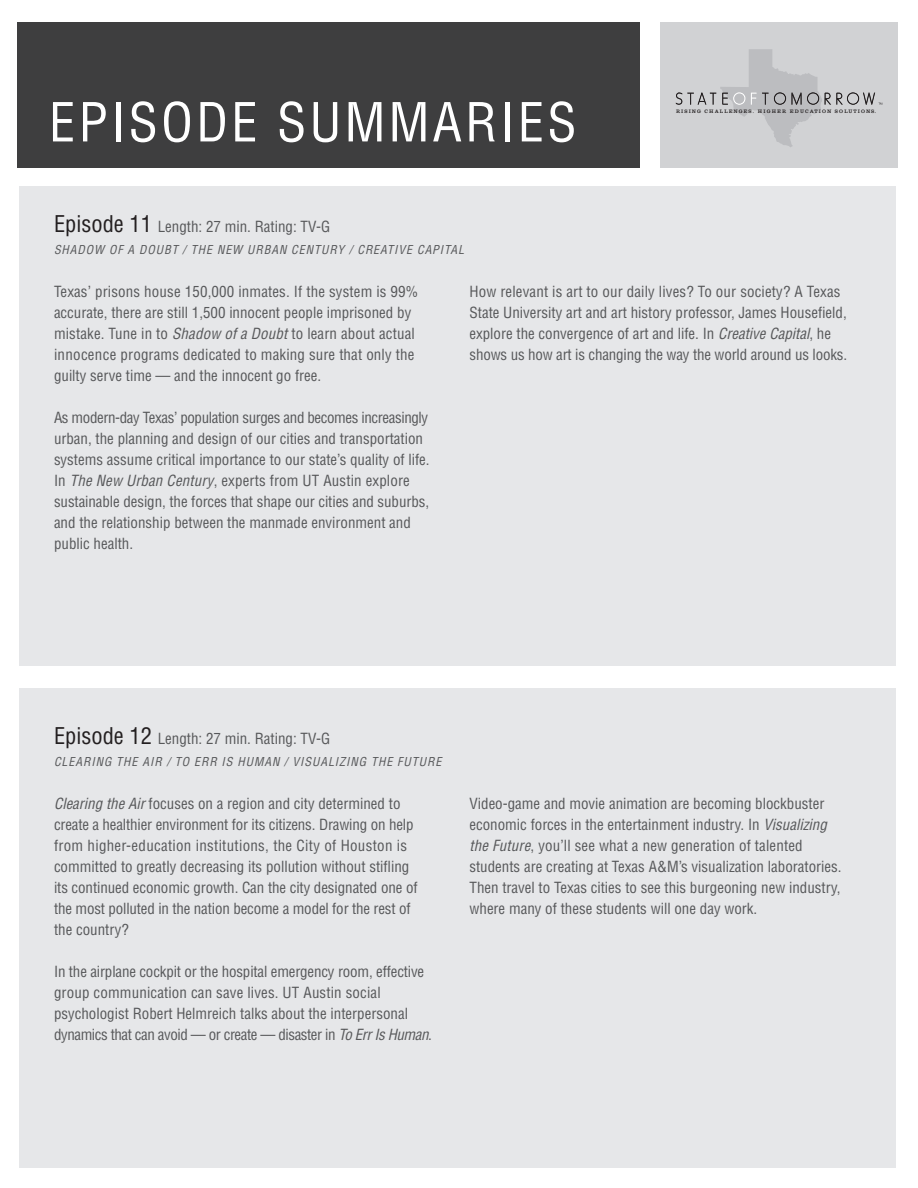
<style>
.page{position:relative;width:918px;height:1188px;background:#fff}
.page>*{position:absolute;margin:0;border:0;box-sizing:border-box;transform-origin:0 0}
.t1{font:condensed 52.5px "Helvetica";letter-spacing:.06em;color:#fff}
.t2{font:condensed 15px/21px "Helvetica";color:#57585a}
.t3{font:italic condensed 12px "Helvetica";letter-spacing:.08em;color:#57585a}
.t4{font:5.1px "Introit S Si";letter-spacing:.23em;color:#231f20}
.s1{font-size:22.5px;color:#231f20}
.s2{font-style:italic}
</style>
<div class="page">
<div style="left:18px;top:22px;width:622px;height:146px;background:#3e3e3f"></div>
<div style="left:660px;top:22px;width:238px;height:146px;background:#d1d2d4"></div>
<svg style="left:676px;top:49px;width:206px;height:98px"></svg>
<div style="left:19px;top:187px;width:877px;height:479px;background:#e6e7e9"></div>
<div style="left:19px;top:688px;width:877px;height:480px;background:#e6e7e9"></div>
<p class="t1" style="left:49px;top:89px;width:529px">EPISODE SUMMARIES</p>
<p class="t2" style="left:54px;top:216px;width:278px"><span class="s1">Episode 11</span> Length: 27 min. Rating: TV-G</p>
<p class="t3" style="left:54px;top:242px;width:202px">Shadow of a Doubt / The New Urb</p>
<p class="t3" style="left:271px;top:242px;width:194px">an Centur y / Creative Capital</p>
<p class="t4" style="left:676px;top:108px;width:201px">RISING CHALLENGES. HIGHER EDUCATION SOLUTIONS.</p>
<p class="t2" style="left:54px;top:281px;width:366px">Texas’ prisons house 150,000 inmates. If the system is 99% accurate, there are still 1,500 innocent people imprisoned by mistake. Tune in to <span class="s2">Shadow of a Doubt</span> to learn about actual innocence programs dedicated to making sure that only the guilty serve time — and the innocent go free.</p>
<p class="t2" style="left:54px;top:407px;width:377px">As modern-day Texas’ population surges and becomes increasingly urban, the planning and design of our cities and transportation systems assume critical importance to our state’s quality of life.<br>In <span class="s2">The New Urban Century</span>, experts from UT Austin explore sustainable design, the forces that shape our cities and suburbs, and the relationship between the manmade environment and public health.</p>
<p class="t2" style="left:470px;top:281px;width:379px">How relevant is art to our daily lives? To our society? A Texas State University art and art history professor, James Housefield, explore the convergence of art and life. In <span class="s2">Creative Capital</span>, he shows us how art is changing the way the world around us looks.</p>
<p class="t2" style="left:54px;top:728px;width:278px"><span class="s1">Episode 12</span> Length: 27 min. Rating: TV-G</p>
<p class="t3" style="left:54px;top:754px;width:149px">Clearing the Air / To Err</p>
<p class="t3" style="left:222px;top:754px;width:221px">Is Human / Visualizing the Future</p>
<p class="t2" style="left:54px;top:793px;width:365px"><span class="s2">Clearing the Air</span> focuses on a region and city determined to create a healthier environment for its citizens. Drawing on help from higher-education institutions, the City of Houston is committed to greatly decreasing its pollution without stifling its continued economic growth. Can the city designated one of the most polluted in the nation become a model for the rest of the country?</p>
<p class="t2" style="left:54px;top:961px;width:379px">In the airplane cockpit or the hospital emergency room, effective group communication can save lives. UT Austin social psychologist Robert Helmreich talks about the interpersonal dynamics that can avoid — or create — disaster in <span class="s2">To Err Is Human</span>.</p>
<p class="t2" style="left:470px;top:793px;width:374px">Video-game and movie animation are becoming blockbuster economic forces in the entertainment industry. In <span class="s2">Visualizing the Future</span>, you’ll see what a new generation of talented students are creating at Texas A&amp;M’s visualization laboratories.<br>Then travel to Texas cities to see this burgeoning new industry, where many of these students will one day work.</p>
</div>
